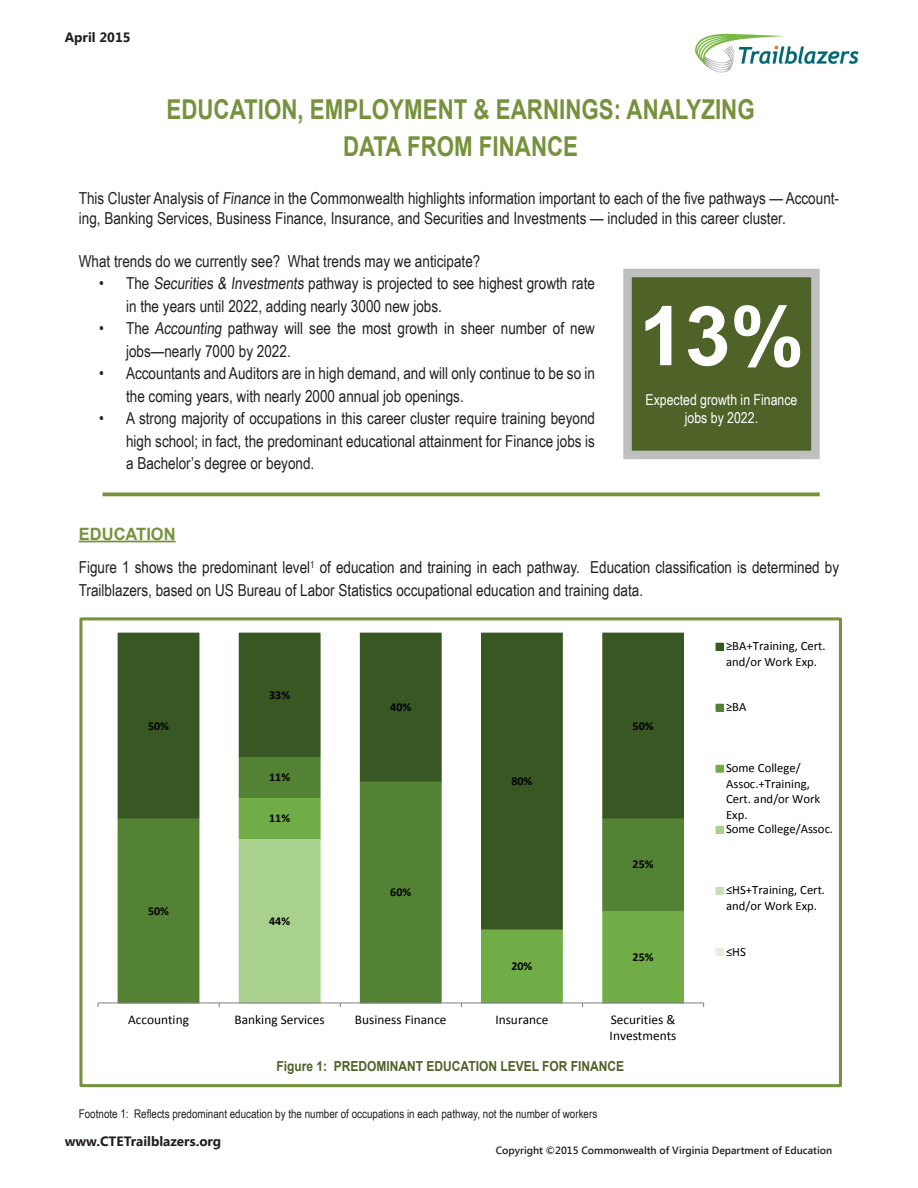
<style>
.page{position:relative;width:918px;height:1188px;background:#fff}
.page>*{position:absolute;margin:0;border:0;box-sizing:border-box;transform-origin:0 0}
.t1{font:700 82.5px "Arial";color:#fff}
.t2{font:700 27.3px/37.5px "Arial";color:#76923c;text-align:center;scale:.82 1}
.t3{font:700 16.95px "Arial";color:#76923c}
.t4{font:16.5px/22.5px "Arial Narrow";color:#231f20}
.t5{font:15px/18px "Arial Narrow";color:#fff;text-align:center}
.t6{font:700 13.8px "Arial";color:#4f6228;scale:.87 1}
.t7{font:700 13.5px "Segoe UI";color:#231f20}
.t8{font:13.35px/16.4px "Calibri";color:#000}
.t9{font:12.75px/15.3px "Calibri";color:#000}
.t10{font:12px "Arial Narrow";color:#231f20}
.t11{font:700 12px "Calibri";color:#000}
.t12{font:600 10.5px "Segoe UI";color:#231f20}
</style>
<div class="page">
<img style="left:695px;top:33px;width:164px;height:40px">
<div style="left:239px;top:838px;width:81px;height:165px;background:#a9d18e"></div>
<div style="left:239px;top:838px;width:82px;height:165px;border:1px solid #a9d18e"></div>
<div style="left:239px;top:797px;width:81px;height:41px;background:#70ad47"></div>
<div style="left:239px;top:797px;width:82px;height:42px;border:1px solid #70ad47"></div>
<div style="left:482px;top:929px;width:80px;height:74px;background:#70ad47"></div>
<div style="left:481px;top:929px;width:82px;height:74px;border:1px solid #70ad47"></div>
<div style="left:603px;top:911px;width:80px;height:92px;background:#70ad47"></div>
<div style="left:602px;top:910px;width:82px;height:93px;border:1px solid #70ad47"></div>
<div style="left:118px;top:818px;width:81px;height:185px;background:#548235"></div>
<div style="left:239px;top:756px;width:81px;height:41px;background:#548235"></div>
<div style="left:239px;top:756px;width:82px;height:42px;border:1px solid #548235"></div>
<div style="left:360px;top:781px;width:81px;height:222px;background:#548235"></div>
<div style="left:360px;top:781px;width:82px;height:222px;border:1px solid #548235"></div>
<div style="left:603px;top:818px;width:80px;height:93px;background:#548235"></div>
<div style="left:602px;top:817px;width:82px;height:94px;border:1px solid #548235"></div>
<div style="left:118px;top:633px;width:81px;height:185px;background:#385723"></div>
<div style="left:239px;top:633px;width:81px;height:123px;background:#385723"></div>
<div style="left:239px;top:633px;width:82px;height:124px;border:1px solid #385723"></div>
<div style="left:360px;top:633px;width:81px;height:148px;background:#385723"></div>
<div style="left:360px;top:633px;width:82px;height:149px;border:1px solid #385723"></div>
<div style="left:482px;top:633px;width:80px;height:296px;background:#385723"></div>
<div style="left:481px;top:633px;width:82px;height:296px;border:1px solid #385723"></div>
<div style="left:603px;top:633px;width:80px;height:185px;background:#385723"></div>
<div style="left:602px;top:633px;width:82px;height:185px;border:1px solid #385723"></div>
<hr style="left:98px;top:1002px;width:606px;height:1px;background:#7f7f7f">
<div style="left:716px;top:643px;width:7px;height:7px;background:#385723"></div>
<div style="left:716px;top:643px;width:8px;height:8px;border:1px solid #385723"></div>
<div style="left:716px;top:704px;width:7px;height:7px;background:#548235"></div>
<div style="left:716px;top:704px;width:8px;height:8px;border:1px solid #548235"></div>
<div style="left:716px;top:765px;width:7px;height:7px;background:#70ad47"></div>
<div style="left:716px;top:765px;width:8px;height:8px;border:1px solid #70ad47"></div>
<div style="left:716px;top:826px;width:7px;height:7px;background:#a9d18e"></div>
<div style="left:716px;top:826px;width:8px;height:8px;border:1px solid #a9d18e"></div>
<div style="left:716px;top:887px;width:7px;height:7px;background:#c5e0b4"></div>
<div style="left:716px;top:887px;width:8px;height:8px;border:1px solid #c5e0b4"></div>
<div style="left:716px;top:948px;width:7px;height:7px;background:#e2f0dc"></div>
<div style="left:716px;top:948px;width:8px;height:8px;border:1px solid #e2f0d9"></div>
<div style="left:79px;top:617px;width:763px;height:470px;border:3px solid #76923c"></div>
<div style="left:628px;top:273px;width:187px;height:182px;background:#4f6228"></div>
<div style="left:623px;top:269px;width:197px;height:190px;border:9px solid #bfbfbf"></div>
<svg style="left:103px;top:492px;width:717px;height:4px;fill:#76923c"></svg>
<hr style="left:79px;top:541px;width:97px;height:1px;background:#76923c">
<p class="t7" style="left:65px;top:28px;width:67px">April 2015</p>
<h2 class="t2" style="left:167px;top:91px;width:719px">EDUCATION, EMPLOYMENT &amp; EARNINGS: ANALYZING<br>DATA FROM FINANCE</h2>
<p class="t4" style="left:79px;top:188px;width:762px;line-height:19.8px">This Cluster Analysis of Finance in the Commonwealth highlights information important to each of the five pathways — Account&shy;ing, Banking Services, Business Finance, Insurance, and Securities and Investments — included in this career cluster.</p>
<p class="t4" style="left:79px;top:249px;width:403px">What trends do we currently see? What trends may we anticipate?</p>
<p class="t4" style="left:126px;top:272px;width:470px;text-indent:-27px">• The Securities &amp; Investments pathway is projected to see highest growth rate in the years until 2022, adding nearly 3000 new jobs.</p>
<p class="t4" style="left:126px;top:317px;width:470px;text-indent:-27px">• The Accounting pathway will see the most growth in sheer number of new jobs—nearly 7000 by 2022.</p>
<p class="t4" style="left:126px;top:362px;width:470px;text-indent:-27px">• Accountants and Auditors are in high demand, and will only continue to be so in the coming years, with nearly 2000 annual job openings.</p>
<p class="t4" style="left:126px;top:407px;width:470px;text-align:justify;text-indent:-27px">• A strong majority of occupations in this career cluster require training beyond high school; in fact, the predominant educational attainment for Finance jobs is a Bachelor’s degree or beyond.</p>
<h1 class="t1" style="left:639px;top:281px;width:167px">13%</h1>
<p class="t5" style="left:646px;top:390px;width:153px">Expected growth in Finance jobs by 2022.</p>
<p class="t3" style="left:79px;top:522px;width:98px">EDUCATION</p>
<p class="t4" style="left:79px;top:555px;width:762px">Figure 1 shows the predominant level<sup>1</sup> of education and training in each pathway. Education classification is determined by<br>Trailblazers, based on US Bureau of Labor Statistics occupational education and training data.</p>
<p class="t11" style="left:148px;top:718px;width:22px">50%</p>
<p class="t11" style="left:148px;top:903px;width:22px">50%</p>
<p class="t11" style="left:269px;top:687px;width:22px">33%</p>
<p class="t11" style="left:269px;top:769px;width:22px">11%</p>
<p class="t11" style="left:269px;top:810px;width:22px">11%</p>
<p class="t11" style="left:269px;top:913px;width:22px">44%</p>
<p class="t11" style="left:390px;top:699px;width:22px">40%</p>
<p class="t11" style="left:390px;top:884px;width:22px">60%</p>
<p class="t11" style="left:511px;top:773px;width:22px">80%</p>
<p class="t11" style="left:511px;top:958px;width:22px">20%</p>
<p class="t11" style="left:633px;top:718px;width:22px">50%</p>
<p class="t11" style="left:633px;top:857px;width:22px">25%</p>
<p class="t11" style="left:633px;top:949px;width:22px">25%</p>
<p class="t8" style="left:128px;top:1012px;width:62px">Accounting</p>
<p class="t8" style="left:235px;top:1012px;width:92px">Banking Services</p>
<p class="t8" style="left:355px;top:1012px;width:93px">Business Finance</p>
<p class="t8" style="left:495px;top:1012px;width:54px">Insurance</p>
<p class="t8" style="left:610px;top:1012px;width:68px">Securities &amp;<br>Investments</p>
<p class="t6" style="left:277px;top:1057px;width:401px">Figure 1: PREDOMINANT EDUCATION LEVEL FOR FINANCE</p>
<p class="t10" style="left:79px;top:1105px;width:520px">Footnote 1: Reflects predominant education by the number of occupations in each pathway, not the number of workers</p>
<p class="t9" style="left:726px;top:638px;width:101px">≥BA+Training, Cert. and/or Work Exp.</p>
<p class="t9" style="left:726px;top:700px;width:22px">≥BA</p>
<p class="t9" style="left:726px;top:761px;width:109px">Some College/<br>Assoc.+Training,<br>Cert. and/or Work<br>Exp.<br>Some College/Assoc.</p>
<p class="t9" style="left:726px;top:882px;width:101px">≤HS+Training, Cert. and/or Work Exp.</p>
<p class="t9" style="left:726px;top:944px;width:21px">≤HS</p>
<p class="t7" style="left:65px;top:1132px;width:158px">www.CTETrailblazers.org</p>
<p class="t12" style="left:496px;top:1142px;width:338px">Copyright ©2015 Commonwealth of Virginia Department of Education</p>
</div>
